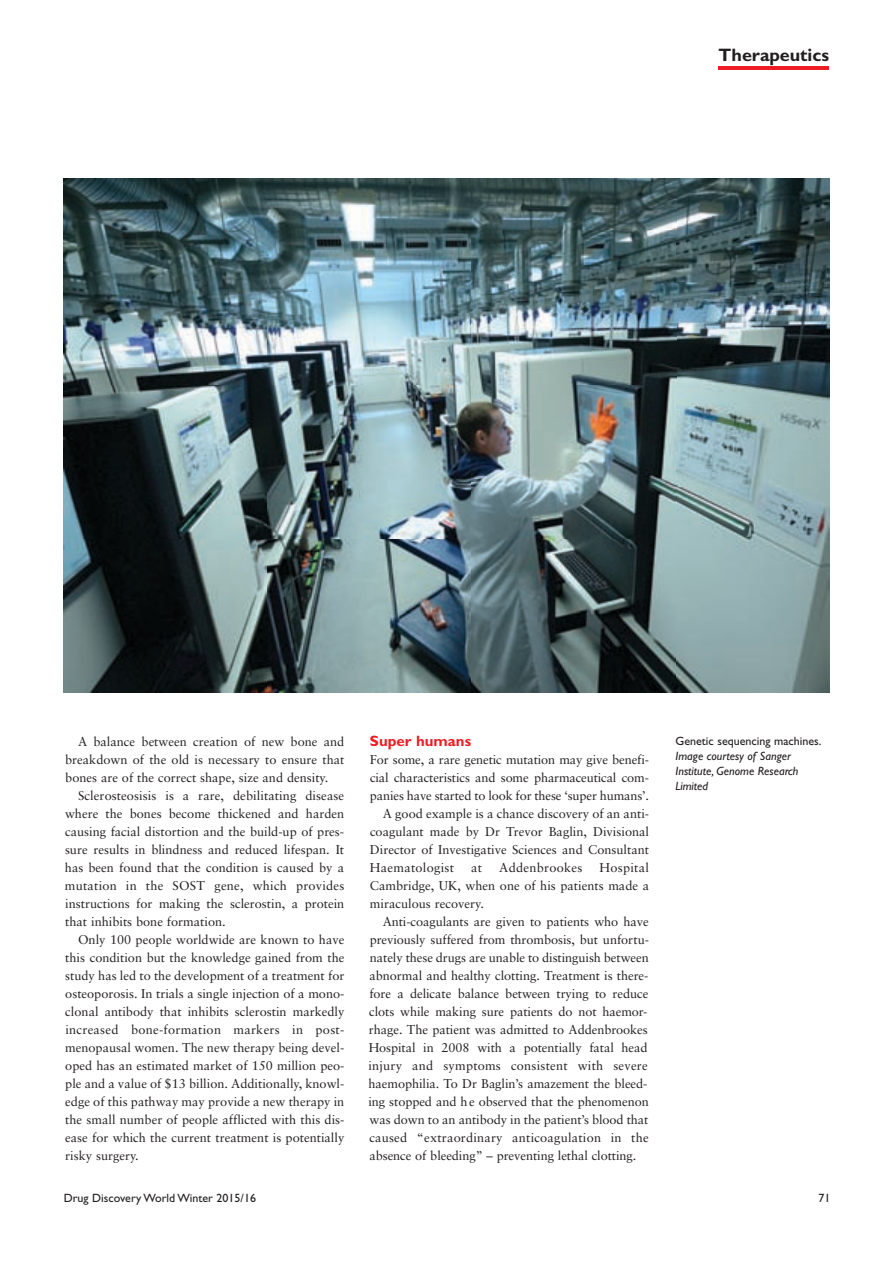
<style>
.page{position:relative;width:893px;height:1263px;background:#fff}
.page>*{position:absolute;margin:0;border:0;box-sizing:border-box;transform-origin:0 0}
.t1{font:700 18px "Gill Sans";color:#231f20}
.t2{font:700 15px "Gill Sans";color:#ee1d23}
.t3{font:12.75px/18px "Sabon";letter-spacing:-.005em;color:#231f20;text-align:justify}
.t4{font:12.75px "Sabon";letter-spacing:.02em;color:#231f20}
.t5{font:12px "Gill Sans";color:#231f20}
.t6{font:italic 12px/15px "Gill Sans";color:#231f20}
</style>
<div class="page">
<hr style="left:719px;top:67px;width:110px;height:3px;background:#ee1d23">
<img style="left:63px;top:179px;width:766px;height:513px">
<h1 class="t1" style="left:719px;top:48px;width:112px">Therapeutics</h1>
<p class="t3" style="left:65px;top:734px;width:281px;text-indent:13px">A balance between creation of new bone and breakdown of the old is necessary to ensure that bones are of the correct shape, size and density.</p>
<p class="t3" style="left:65px;top:788px;width:281px;text-indent:13px">Sclerosteosisis is a rare, debilitating disease where the bones become thickened and harden causing facial distortion and the build-up of pres&shy;sure results in blindness and reduced lifespan. It has been found that the condition is caused by a mutation in the SOST gene, which provides instructions for making the sclerostin, a protein that inhibits bone formation.</p>
<p class="t3" style="left:65px;top:932px;width:281px;text-indent:13px">Only 100 people worldwide are known to have this condition but the knowledge gained from the study has led to the development of a treatment for osteoporosis. In trials a single injection of a mono&shy;clonal antibody that inhibits sclerostin markedly increased bone-formation markers in post&shy;menopausal women. The new therapy being devel&shy;oped has an estimated market of 150 million peo&shy;ple and a value of $13 billion. Additionally, knowl&shy;edge of this pathway may provide a new therapy in the small number of people afflicted with this dis&shy;ease for which the current treatment is potentially risky surgery.</p>
<p class="t2" style="left:370px;top:735px;width:103px">Super humans</p>
<p class="t3" style="left:370px;top:752px;width:281px">For some, a rare genetic mutation may give benefi-</p>
<p class="t3" style="left:370px;top:770px;width:280px">cial characteristics and some pharmaceutical com-</p>
<p class="t3" style="left:370px;top:788px;width:281px">panies have started to look for these ‘super humans’.</p>
<p class="t3" style="left:383px;top:806px;width:268px">A good example is a chance discovery of an anti-</p>
<p class="t3" style="left:370px;top:824px;width:281px">coagulant made by Dr Trevor Baglin, Divisional</p>
<p class="t3" style="left:370px;top:842px;width:281px">Director of Investigative Sciences and Consultant</p>
<p class="t4" style="left:370px;top:862px;width:86px">Haematologist</p>
<p class="t3" style="left:471px;top:860px;width:12px">at</p>
<p class="t4" style="left:499px;top:862px;width:85px">Addenbrookes</p>
<p class="t3" style="left:370px;top:860px;width:281px;text-indent:230px">Hospital Cambridge, UK, when one of his patients made a miraculous recovery.</p>
<p class="t3" style="left:368px;top:914px;width:282px;text-align:left;text-indent:14px">Anti-coagulants are given to patients who have previously suffered from thrombosis, but unfortu&shy;nately these drugs are unable to distinguish between abnormal and healthy clotting. Treatment is there&shy;fore a delicate balance between trying to reduce clots while making sure patients do not haemor&shy;rhage. The patient was admitted to Addenbrookes Hospital in 2008 with a potentially fatal head injury and symptoms consistent with severe haemophilia. To Dr Baglin’s amazement the bleed&shy;ing stopped and he observed that the phenomenon was down to an antibody in the patient’s blood that caused “extraordinary anticoagulation in the absence of bleeding” – preventing lethal clotting.</p>
<p class="t5" style="left:675px;top:737px;width:147px">Genetic sequencing machines.</p>
<p class="t6" style="left:675px;top:750px;width:124px">Image courtesy of Sanger<br>Institute, Genome Research<br>Limited</p>
<p class="t5" style="left:64px;top:1193px;width:194px">Drug Discovery World Winter 2015/16</p>
<p class="t5" style="left:818px;top:1193px;width:13px">71</p>
</div>
